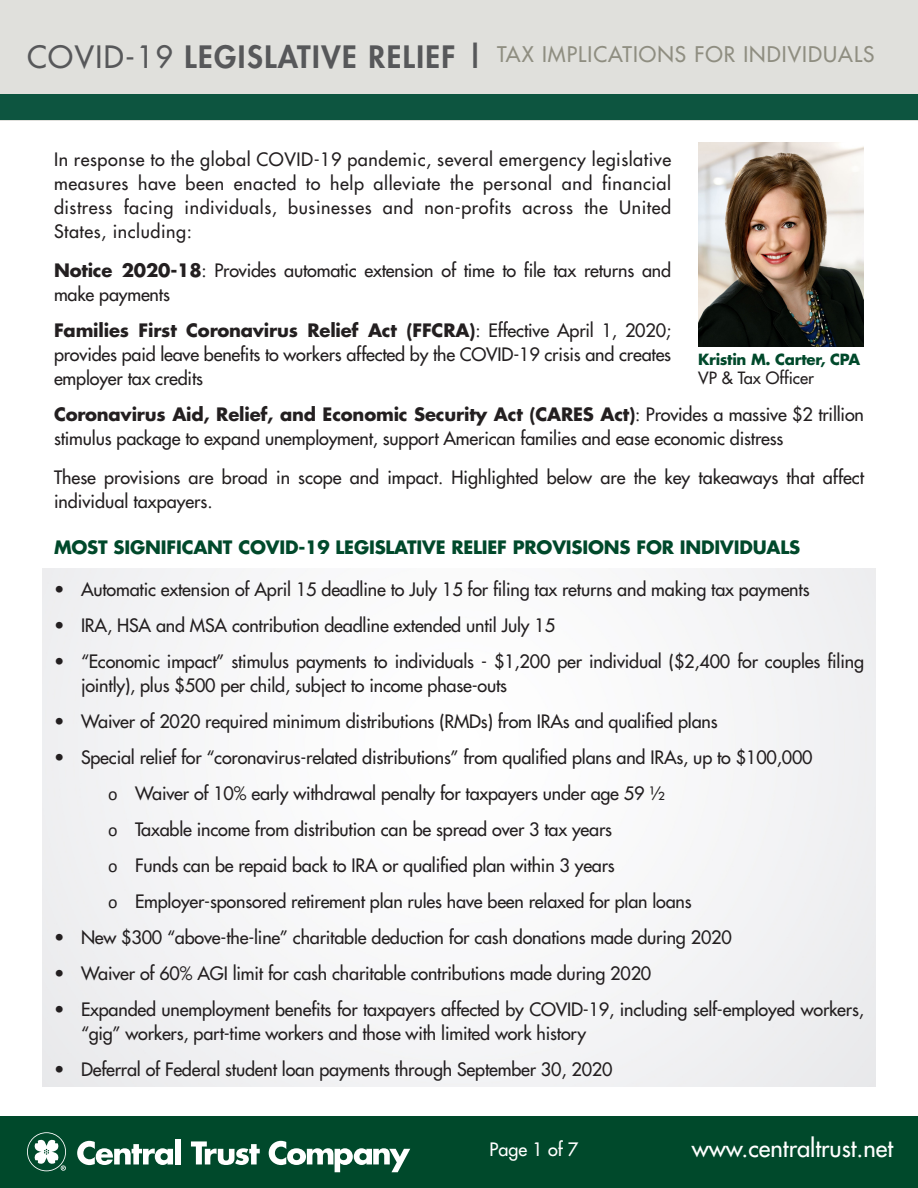
<style>
.page{position:relative;width:918px;height:1188px;background:#fff}
.page>*{position:absolute;margin:0;border:0;box-sizing:border-box;transform-origin:0 0}
.t1{font:23.85px "Futura";color:#fff}
.t2{font:21px "Futura";letter-spacing:.05em;color:#8f8e81}
.t3{font:18px/24px "Futura";letter-spacing:-.01em;color:#231f20}
.t4{font:700 18px "Futura";letter-spacing:-.01em;color:#00492b}
.t5{font:18px "Futura";color:#fff}
.t6{font:16.5px "Futura";color:#231f20}
.t7{font:700 15px "Futura";letter-spacing:-.02em;color:#00492b}
.s1{font-size:30px;color:#57585a}
.s2{font-weight:800;font-size:30px;color:#57585a}
.s3{font-weight:700}
.s4{font-family:"Calibri"}
</style>
<div class="page">
<div style="left:0;top:0;width:918px;height:120px;background:#e0e0dc"></div>
<div style="left:0;top:94px;width:918px;height:26px;background:#0d5540"></div>
<div style="left:0;top:1117px;width:918px;height:71px;background:#00492b"></div>
<svg style="left:77px;top:1141px;width:96px;height:24px"></svg>
<div style="left:175px;top:1139px;width:6px;height:25px;background:#fff"></div>
<svg style="left:191px;top:1141px;width:69px;height:24px"></svg>
<svg style="left:269px;top:1141px;width:141px;height:31px"></svg>
<svg style="left:27px;top:1132px;width:39px;height:39px"></svg>
<img style="left:698px;top:143px;width:166px;height:204px">
<p class="t2" style="left:27px;top:41px;width:849px"><span class="s1">COVID-19</span> <span class="s2">LEGISLATIVE RELIEF |</span> TAX IMPLICATIONS FOR INDIVIDUALS</p>
<p class="t3" style="left:54px;top:147px;width:619px;text-align:justify">In response to the global COVID-19 pandemic, several emergency legislative measures have been enacted to help alleviate the personal and financial distress facing individuals, businesses and non-profits across the United States, including:</p>
<p class="t3" style="left:54px;top:258px;width:619px"><span class="s3">Notice 2020-18</span>: Provides automatic extension of time to file tax returns and make payments</p>
<p class="t3" style="left:54px;top:318px;width:619px;text-align:justify"><span class="s3">Families First Coronavirus Relief Act (FFCRA)</span>: Effective April 1, 2020; provides paid leave benefits to workers affected by the COVID-19 crisis and creates employer tax credits</p>
<p class="t3" style="left:54px;top:402px;width:811px"><span class="s3">Coronavirus Aid, Relief, and Economic Security Act (CARES Act)</span>: Provides a massive $2 trillion stimulus package to expand unemployment, support American families and ease economic distress</p>
<p class="t3" style="left:54px;top:465px;width:812px">These provisions are broad in scope and impact. Highlighted below are the key takeaways that affect individual taxpayers.</p>
<p class="t4" style="left:54px;top:535px;width:748px">MOST SIGNIFICANT COVID-19 LEGISLATIVE RELIEF PROVISIONS FOR INDIVIDUALS</p>
<p class="t3" style="left:54px;top:577px;width:757px">• Automatic extension of April 15 deadline to July 15 for filing tax returns and making tax payments</p>
<p class="t3" style="left:54px;top:613px;width:503px">• IRA, HSA and MSA contribution deadline extended until July 15</p>
<p class="t3" style="left:81px;top:649px;width:785px;text-indent:-27px">• “Economic impact” stimulus payments to individuals - $1,200 per individual ($2,400 for couples filing jointly), plus $500 per child, subject to income phase-outs</p>
<p class="t3" style="left:54px;top:709px;width:665px">• Waiver of 2020 required minimum distributions (RMDs) from IRAs and qualified plans</p>
<p class="t3" style="left:54px;top:745px;width:760px">• Special relief for “coronavirus-related distributions” from qualified plans and IRAs, up to $100,000</p>
<p class="t3" style="left:108px;top:781px;width:559px"><span class="s4">ο</span> Waiver of 10% early withdrawal penalty for taxpayers under age 59 ½</p>
<p class="t3" style="left:108px;top:817px;width:506px"><span class="s4">ο</span> Taxable income from distribution can be spread over 3 tax years</p>
<p class="t3" style="left:108px;top:853px;width:508px"><span class="s4">ο</span> Funds can be repaid back to IRA or qualified plan within 3 years</p>
<p class="t3" style="left:108px;top:889px;width:585px"><span class="s4">ο</span> Employer-sponsored retirement plan rules have been relaxed for plan loans</p>
<p class="t3" style="left:54px;top:925px;width:679px">• New $300 “above-the-line” charitable deduction for cash donations made during 2020</p>
<p class="t3" style="left:54px;top:961px;width:599px">• Waiver of 60% AGI limit for cash charitable contributions made during 2020</p>
<p class="t3" style="left:81px;top:997px;width:785px;text-indent:-27px">• Expanded unemployment benefits for taxpayers affected by COVID-19, including self-employed workers, “gig” workers, part-time workers and those with limited work history</p>
<p class="t3" style="left:54px;top:1057px;width:560px">• Deferral of Federal student loan payments through September 30, 2020</p>
<p class="t7" style="left:698px;top:348px;width:163px">Kristin M. Carter, CPA</p>
<p class="t6" style="left:698px;top:367px;width:117px">VP &amp; Tax Officer</p>
<p class="t5" style="left:490px;top:1138px;width:90px">Page 1 of 7</p>
<h1 class="t1" style="left:692px;top:1133px;width:203px">www.centraltrust.net</h1>
</div>
